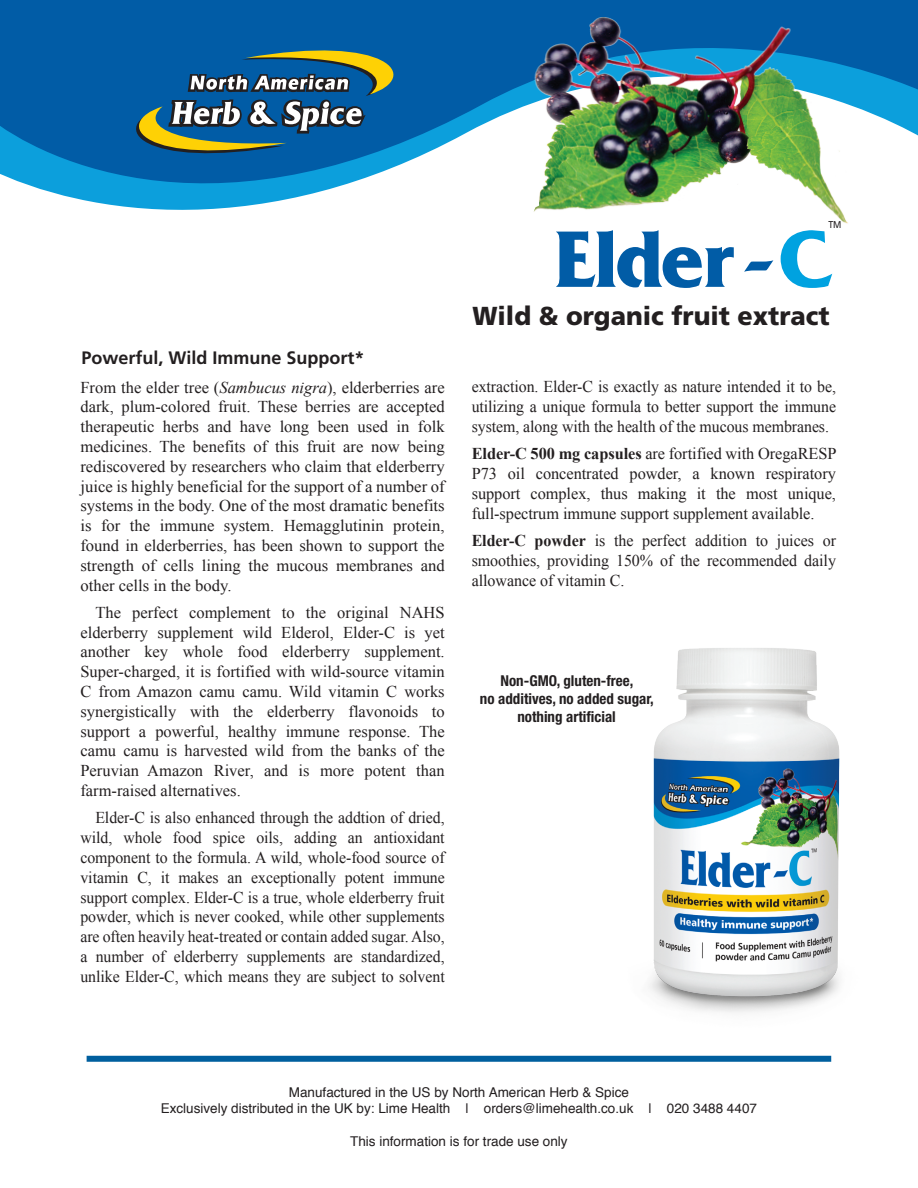
<style>
.page{position:relative;width:918px;height:1188px;background:#fff}
.page>*{position:absolute;margin:0;border:0;box-sizing:border-box;transform-origin:0 0}
.t1{font:700 84px "Friz Quadrata";letter-spacing:-.02em;color:#015ca6}
.t2{font:900 25.95px "Frutiger";color:#231f20;scale:.96 1}
.t3{font:700 18px "Frutiger";color:#231f20}
.t4{font:16.5px/19.8px "Times New Roman";letter-spacing:-.005em;color:#231f20;text-align:justify}
.t5{font:16.5px/19.8px "Times New Roman";letter-spacing:-.005em;color:#231f20;text-align:justify;scale:.96 1}
.t6{font:700 condensed 15px/18px "Helvetica Neue";color:#231f20;text-align:center}
.t7{font:13.5px/16.2px "Helvetica";color:#231f20;text-align:center}
.t8{font:9.9px "Frutiger";color:#231f20;scale:.89 1}
.s1{font-style:italic}
.s2{color:#00a2e0}
.s3{font-weight:700}
</style>
<div class="page">
<svg style="left:0;top:0;width:918px;height:210px;fill:#015ca6"></svg>
<svg style="left:107px;top:0;width:315px;height:193px;background:#236fa0"></svg>
<img style="left:514px;top:8px;width:340px;height:216px">
<img style="left:649px;top:648px;width:191px;height:365px">
<div style="left:87px;top:1056px;width:744px;height:6px;background:#005f9e"></div>
<p class="t8" style="left:828px;top:219px;width:16px">TM</p>
<p class="t3" style="left:82px;top:347px;width:285px">Powerful, Wild Immune Support*</p>
<p class="t4" style="left:80px;top:377px;width:366px">From the elder tree (<span class="s1">Sambucus nigra</span>), elderberries are dark, plum-colored fruit. These berries are accepted therapeutic herbs and have long been used in folk medicines. The benefits of this fruit are now being rediscovered by researchers who claim that elderberry juice is highly beneficial for the support of a number of systems in the body. One of the most dramatic benefits is for the immune system. Hemagglutinin protein, found in elderberries, has been shown to support the strength of cells lining the mucous membranes and other cells in the body.</p>
<p class="t4" style="left:80px;top:602px;width:366px;text-indent:15px">The perfect complement to the original NAHS elderberry supplement wild Elderol, Elder-C is yet another key whole food elderberry supplement.<br>Super-charged, it is fortified with wild-source vitamin C from Amazon camu camu. Wild vitamin C works synergistically with the elderberry flavonoids to support a powerful, healthy immune response. The camu camu is harvested wild from the banks of the Peruvian Amazon River, and is more potent than farm-raised alternatives.</p>
<p class="t5" style="left:80px;top:808px;width:381px;text-indent:15px">Elder-C is also enhanced through the addtion of dried, wild, whole food spice oils, adding an antioxidant component to the formula. A wild, whole-food source of vitamin C, it makes an exceptionally potent immune support complex. Elder-C is a true, whole elderberry fruit powder, which is never cooked, while other supplements are often heavily heat-treated or contain added sugar. Also, a number of elderberry supplements are standardized, unlike Elder-C, which means they are subject to solvent</p>
<h1 class="t1" style="left:555px;top:213px;width:279px">Elder-<span class="s2">C</span></h1>
<h2 class="t2" style="left:472px;top:300px;width:374px">Wild &amp; organic fruit extract</h2>
<p class="t5" style="left:472px;top:377px;width:381px">extraction. Elder-C is exactly as nature intended it to be, utilizing a unique formula to better support the immune system, along with the health of the mucous membranes.</p>
<p class="t4" style="left:472px;top:444px;width:366px"><span class="s3">Elder-C 500 mg capsules</span> are fortified with OregaRESP P73 oil concentrated powder, a known respiratory support complex, thus making it the most unique, full-spectrum immune support supplement available.</p>
<p class="t4" style="left:472px;top:530px;width:366px"><span class="s3">Elder-C powder</span> is the perfect addition to juices or smoothies, providing 150% of the recommended daily allowance of vitamin C.</p>
<p class="t6" style="left:480px;top:672px;width:175px">Non-GMO, gluten-free,<br>no additives, no added sugar, nothing artificial</p>
<p class="t7" style="left:161px;top:1085px;width:598px">Manufactured in the US by North American Herb &amp; Spice<br>Exclusively distributed in the UK by: Lime Health | orders@limehealth.co.uk | 020 3488 4407</p>
<p class="t7" style="left:350px;top:1133px;width:219px">This information is for trade use only</p>
</div>
